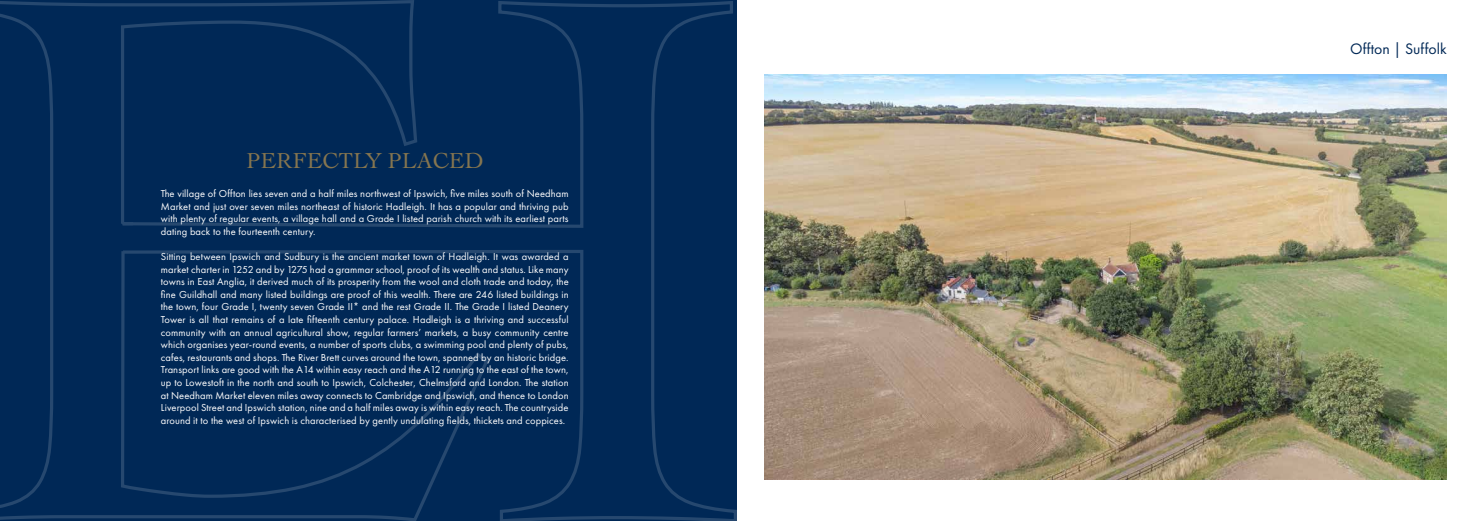
<style>
.page{position:relative;width:1474px;height:521px;background:#fff}
.page>*{position:absolute;margin:0;border:0;box-sizing:border-box;transform-origin:0 0}
.t1{font:22.75px "Cochin";color:#85754f}
.t2{font:15.75px "Futura PT";color:#002856}
.t3{font:10.5px/12.6px "Futura PT";letter-spacing:.01em;color:#fff;text-align:justify}
</style>
<div class="page">
<div style="left:0;top:0;width:119px;height:521px;background:#002856"></div>
<div style="left:119px;top:0;width:618px;height:521px;background:#002856"></div>
<img style="left:764px;top:75px;width:682px;height:404px">
<h1 class="t1" style="left:246px;top:146px;width:238px">PERFECTLY PLACED</h1>
<p class="t3" style="left:161px;top:187px;width:409px">The village of Offton lies seven and a half miles northwest of Ipswich, five miles south of Needham Market and just over seven miles northeast of historic Hadleigh. It has a popular and thriving pub with plenty of regular events, a village hall and a Grade I listed parish church with its earliest parts dating back to the fourteenth century.</p>
<p class="t3" style="left:161px;top:250px;width:409px">Sitting between Ipswich and Sudbury is the ancient market town of Hadleigh. It was awarded a market charter in 1252 and by 1275 had a grammar school, proof of its wealth and status. Like many towns in East Anglia, it derived much of its prosperity from the wool and cloth trade and today, the fine Guildhall and many listed buildings are proof of this wealth. There are 246 listed buildings in the town, four Grade I, twenty seven Grade II* and the rest Grade II. The Grade I listed Deanery Tower is all that remains of a late fifteenth century palace. Hadleigh is a thriving and successful community with an annual agricultural show, regular farmers’ markets, a busy community centre which organises year-round events, a number of sports clubs, a swimming pool and plenty of pubs, cafes, restaurants and shops. The River Brett curves around the town, spanned by an historic bridge.<br>Transport links are good with the A14 within easy reach and the A12 running to the east of the town, up to Lowestoft in the north and south to Ipswich, Colchester, Chelmsford and London. The station at Needham Market eleven miles away connects to Cambridge and Ipswich, and thence to London Liverpool Street and Ipswich station, nine and a half miles away is within easy reach. The countryside around it to the west of Ipswich is characterised by gently undulating fields, thickets and coppices.</p>
<h2 class="t2" style="left:1350px;top:39px;width:98px">Offton | Suffolk</h2>
</div>
